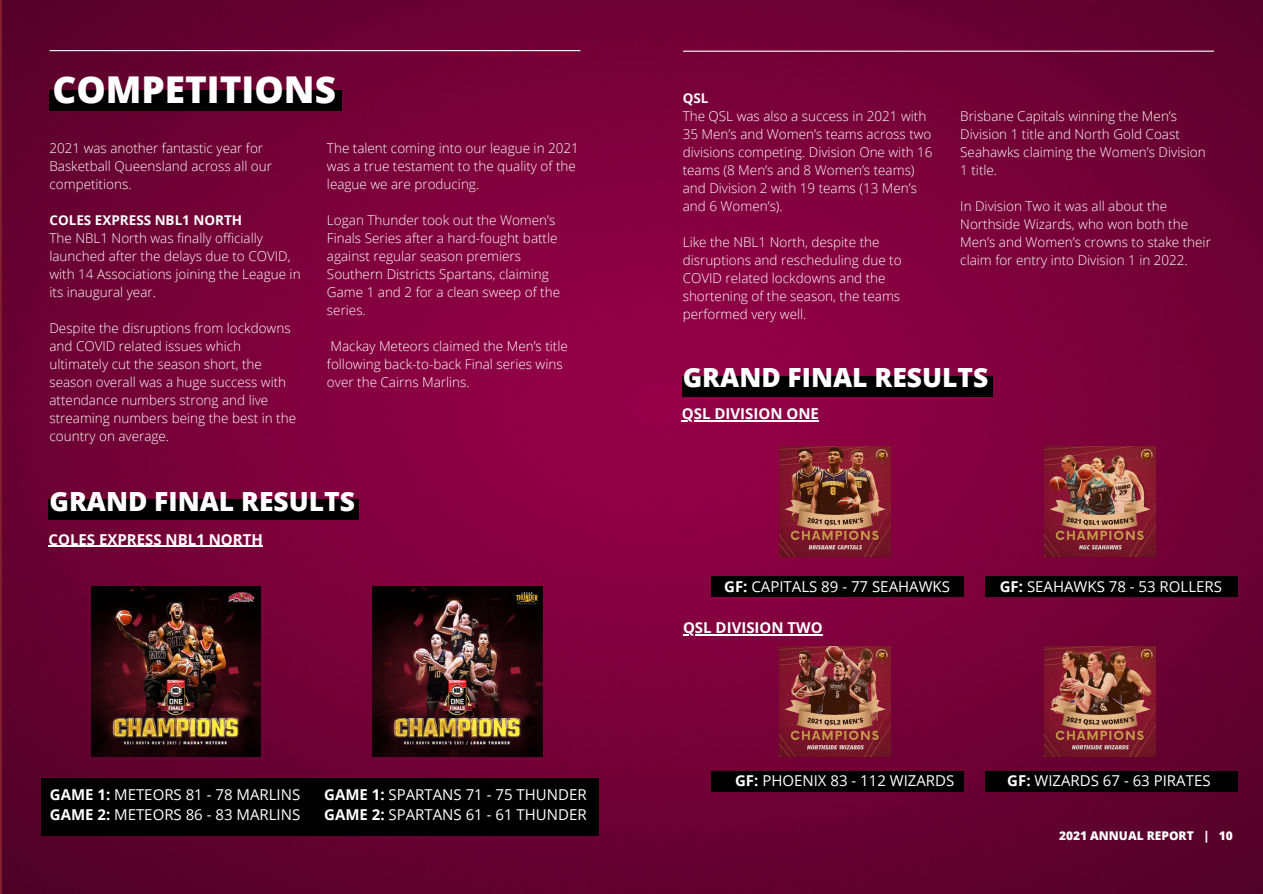
<style>
.page{position:relative;width:1263px;height:894px;background:#fff}
.page>*{position:absolute;margin:0;border:0;box-sizing:border-box;transform-origin:0 0}
.t1{font:800 36.9px "Open Sans";color:#fff}
.t2{font:800 26.4px "Open Sans";color:#fff}
.t3{font:15px/20.2px "Open Sans";color:#fff}
.t4{font:700 15px "Open Sans";color:#fff}
.t5{font:300 13.5px/18px "Open Sans";color:#fff}
.t6{font:700 13.5px "Open Sans";color:#fff}
.t7{font:800 12px "Open Sans";color:#fff}
.s1{font-weight:700}
</style>
<div class="page">
<img style="left:2px;top:0;width:1261px;height:893px">
<hr style="left:49px;top:50px;width:531px;height:1px;background:#fff">
<div style="left:50px;top:91px;width:292px;height:20px;background:#000"></div>
<hr style="left:683px;top:51px;width:531px;height:1px;background:#fff">
<div style="left:49px;top:499px;width:310px;height:21px;background:#000"></div>
<img style="left:91px;top:586px;width:170px;height:170px">
<img style="left:373px;top:586px;width:169px;height:170px">
<img style="left:780px;top:446px;width:110px;height:110px">
<img style="left:1045px;top:446px;width:110px;height:110px">
<img style="left:780px;top:646px;width:110px;height:110px">
<img style="left:1045px;top:646px;width:110px;height:110px">
<div style="left:682px;top:376px;width:310px;height:20px;background:#000"></div>
<hr style="left:49px;top:545px;width:214px;height:2px;background:#fff">
<hr style="left:682px;top:420px;width:137px;height:1px;background:#fff">
<hr style="left:683px;top:633px;width:140px;height:2px;background:#fff">
<div style="left:41px;top:778px;width:273px;height:57px;background:#000"></div>
<div style="left:315px;top:778px;width:284px;height:57px;background:#000"></div>
<div style="left:711px;top:576px;width:253px;height:20px;background:#000"></div>
<div style="left:711px;top:771px;width:253px;height:20px;background:#000"></div>
<div style="left:985px;top:576px;width:253px;height:20px;background:#000"></div>
<div style="left:985px;top:771px;width:253px;height:20px;background:#000"></div>
<h1 class="t1" style="left:52px;top:64px;width:285px">COMPETITIONS</h1>
<p class="t5" style="left:49px;top:138px;width:224px">2021 was another fantastic year for<br>Basketball Queensland across all our competitions.</p>
<p class="t6" style="left:49px;top:210px;width:194px">COLES EXPRESS NBL1 NORTH</p>
<p class="t5" style="left:49px;top:228px;width:253px">The NBL1 North was finally officially launched after the delays due to COVID, with 14 Associations joining the League in its inaugural year.</p>
<p class="t5" style="left:49px;top:318px;width:248px">Despite the disruptions from lockdowns and COVID related issues which ultimately cut the season short, the season overall was a huge success with attendance numbers strong and live streaming numbers being the best in the country on average.</p>
<p class="t5" style="left:327px;top:138px;width:253px">The talent coming into our league in 2021 was a true testament to the quality of the league we are producing.</p>
<p class="t5" style="left:327px;top:210px;width:235px">Logan Thunder took out the Women’s<br>Finals Series after a hard-fought battle against regular season premiers<br>Southern Districts Spartans, claiming<br>Game 1 and 2 for a clean sweep of the series.</p>
<p class="t5" style="left:327px;top:336px;width:242px">Mackay Meteors claimed the Men’s title following back-to-back Final series wins over the Cairns Marlins.</p>
<h2 class="t2" style="left:49px;top:482px;width:307px">GRAND FINAL RESULTS</h2>
<p class="t4" style="left:49px;top:528px;width:216px">COLES EXPRESS NBL1 NORTH</p>
<p class="t3" style="left:50px;top:783px;width:252px"><span class="s1">GAME 1:</span> METEORS 81 - 78 MARLINS<br><span class="s1">GAME 2:</span> METEORS 86 - 83 MARLINS</p>
<p class="t3" style="left:324px;top:783px;width:264px"><span class="s1">GAME 1:</span> SPARTANS 71 - 75 THUNDER<br><span class="s1">GAME 2:</span> SPARTANS 61 - 61 THUNDER</p>
<p class="t6" style="left:683px;top:88px;width:27px">QSL</p>
<p class="t5" style="left:683px;top:107px;width:251px">The QSL was also a success in 2021 with 35 Men’s and Women’s teams across two divisions competing. Division One with 16 teams (8 Men’s and 8 Women’s teams) and Division 2 with 19 teams (13 Men’s and 6 Women’s).</p>
<p class="t5" style="left:683px;top:233px;width:220px">Like the NBL1 North, despite the disruptions and rescheduling due to<br>COVID related lockdowns and the shortening of the season, the teams performed very well.</p>
<p class="t5" style="left:960px;top:107px;width:247px">Brisbane Capitals winning the Men’s<br>Division 1 title and North Gold Coast<br>Seahawks claiming the Women’s Division<br>1 title.</p>
<p class="t5" style="left:960px;top:197px;width:252px">In Division Two it was all about the Northside Wizards, who won both the Men’s and Women’s crowns to stake their claim for entry into Division 1 in 2022.</p>
<h2 class="t2" style="left:683px;top:359px;width:307px">GRAND FINAL RESULTS</h2>
<p class="t4" style="left:682px;top:403px;width:139px">QSL DIVISION ONE</p>
<p class="t3" style="left:724px;top:576px;width:227px"><span class="s1">GF:</span> CAPITALS 89 - 77 SEAHAWKS</p>
<p class="t3" style="left:1000px;top:576px;width:224px"><span class="s1">GF:</span> SEAHAWKS 78 - 53 ROLLERS</p>
<p class="t4" style="left:683px;top:616px;width:141px">QSL DIVISION TWO</p>
<p class="t3" style="left:735px;top:769px;width:221px"><span class="s1">GF:</span> PHOENIX 83 - 112 WIZARDS</p>
<p class="t3" style="left:1007px;top:769px;width:205px"><span class="s1">GF:</span> WIZARDS 67 - 63 PIRATES</p>
<p class="t7" style="left:1059px;top:827px;width:175px">2021 ANNUAL REPORT | 10</p>
</div>
